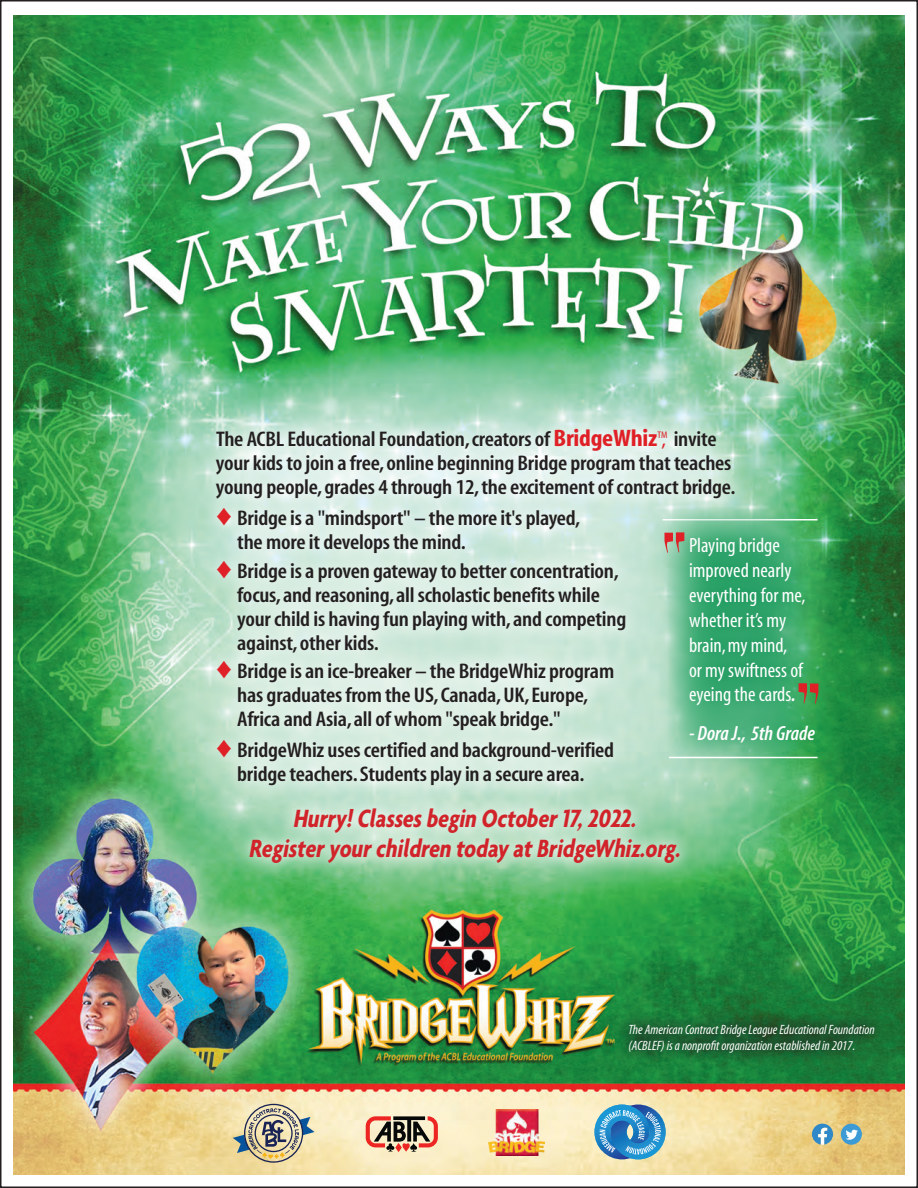
<style>
.page{position:relative;width:918px;height:1188px;background:#fff}
.page>*{position:absolute;margin:0;border:0;box-sizing:border-box;transform-origin:0 0}
.t1{font:italic 700 condensed 27px/30px "Agenda";color:#d1232a;text-align:center;scale:.96 1}
.t2{font:600 condensed 21.3px/24px "Myriad";letter-spacing:-.01em;color:#231f20;scale:1.1 1}
.t3{font:condensed 20.55px/25px "Myriad";color:#fff}
.t4{font:italic 600 condensed 20.55px "Myriad";color:#fff}
.t5{font:italic condensed 13.5px/16.2px "Myriad";color:#fff}
.s1{font-weight:700;font-size:24px;color:#df2027}
.s2{font-weight:400;color:#df2027}
.s3{color:#df2027}
.s4{font-weight:600;font-style:italic}
</style>
<div class="page">
<img style="left:14px;top:15px;width:890px;height:1159px">
<div style="left:198px;top:411px;width:555px;height:393px;background:#fff;opacity:.82"></div>
<div style="left:231px;top:791px;width:467px;height:90px;background:#fff;opacity:.82"></div>
<svg style="left:812px;top:1124px;width:21px;height:21px"></svg>
<div style="left:841px;top:1124px;width:21px;height:21px;background:#3c9bd5;border-radius:50%"></div>
<svg style="left:846px;top:1130px;width:12px;height:10px"></svg>
<svg style="left:654px;top:502px;width:196px;height:275px"></svg>
<svg style="left:664px;top:532px;width:20px;height:21px"></svg>
<svg style="left:799px;top:683px;width:19px;height:21px"></svg>
<hr style="left:669px;top:757px;width:149px;height:1px;background:#fff">
<div style="left:615px;top:1010px;width:274px;height:56px;background:#231f20;opacity:.98"></div>
<svg style="left:233px;top:1104px;width:82px;height:59px"></svg>
<img style="left:489px;top:1109px;width:55px;height:46px">
<svg style="left:366px;top:1116px;width:72px;height:36px"></svg>
<svg style="left:594px;top:1105px;width:72px;height:54px"></svg>
<p class="t2" style="left:216px;top:428px;width:474px">The ACBL Educational Foundation, creators of <span class="s1">BridgeWhiz</span><sup>TM</sup><span class="s2">,</span> invite your kids to join a free, online beginning Bridge program that teaches young people, grades 4 through 12, the excitement of contract bridge.</p>
<p class="t2" style="left:237px;top:507px;width:313px;text-indent:-21px"><span class="s3">♦</span> Bridge is a "mindsport" – the more it's played, the more it develops the mind.</p>
<p class="t2" style="left:237px;top:560px;width:355px;text-indent:-21px"><span class="s3">♦</span> Bridge is a proven gateway to better concentration, focus, and reasoning, all scholastic benefits while your child is having fun playing with, and competing against, other kids.</p>
<p class="t2" style="left:237px;top:660px;width:344px;text-indent:-21px"><span class="s3">♦</span> Bridge is an ice-breaker – the BridgeWhiz program has graduates from the US, Canada, UK, Europe,<br>Africa and Asia, all of whom "speak bridge."</p>
<p class="t2" style="left:216px;top:739px;width:364px;text-align:center"><span class="s3">♦</span> BridgeWhiz uses certified and background-verified bridge teachers. Students play in a secure area.</p>
<p class="t1" style="left:248px;top:803px;width:457px">Hurry!Classesbegin October17,2022.<br>Registeryourchildren today atBridgeWhiz.org.</p>
<p class="t3" style="left:689px;top:533px;width:118px">Playing bridge improved nearly everything for me, whether it’s my brain, my mind,<br>or my swiftness of eyeing the cards<span class="s4">.</span></p>
<p class="t4" style="left:689px;top:723px;width:127px">- Dora J., 5th Grade</p>
<p class="t5" style="left:629px;top:1022px;width:248px">The American Contract Bridge League Educational Foundation (ACBLEF) is a nonprofit organization established in 2017.</p>
</div>
